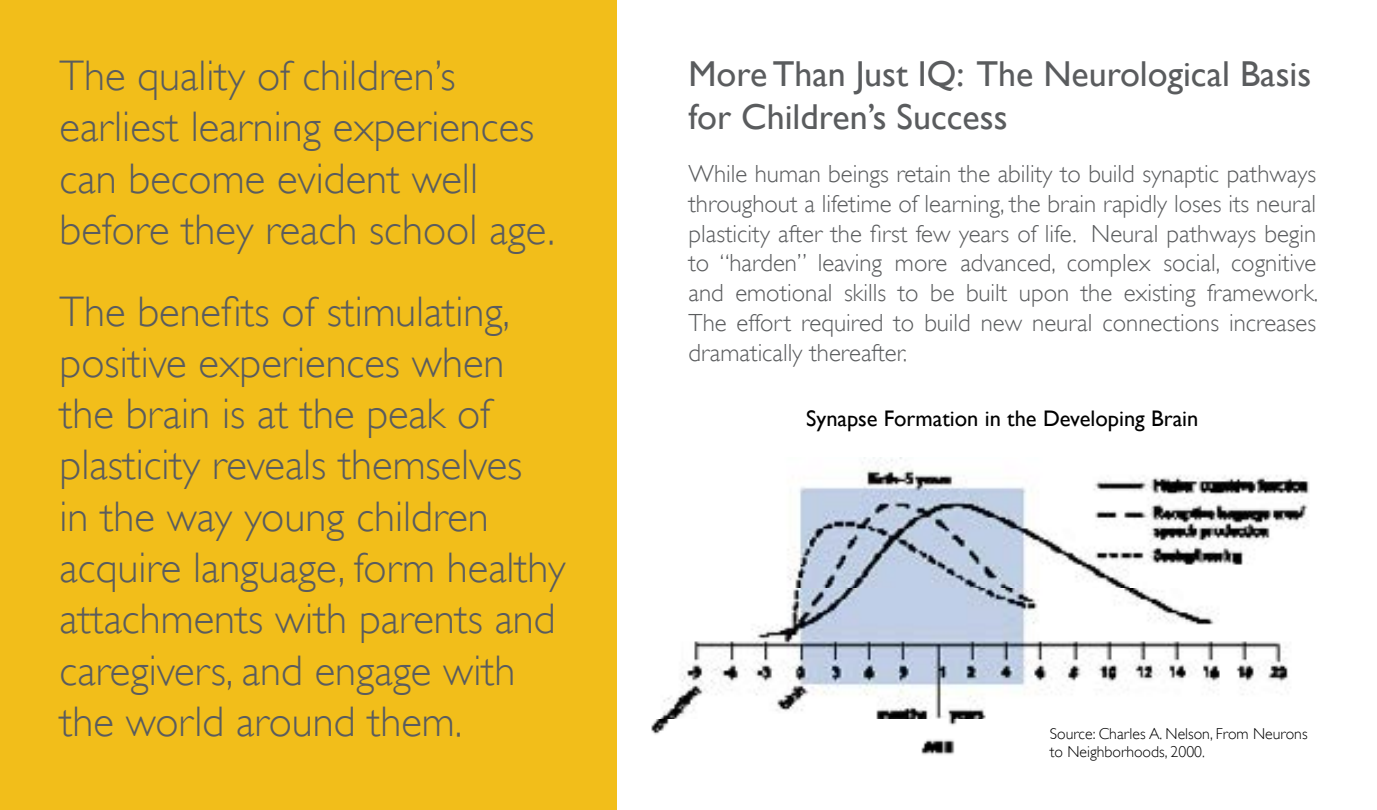
<style>
.page{position:relative;width:1377px;height:810px;background:#fff}
.page>*{position:absolute;margin:0;border:0;box-sizing:border-box;transform-origin:0 0}
.t1{font:300 42.75px/51.3px "Gill Sans";color:#5a5c5e}
.t2{font:36px/43.2px "Gill Sans";color:#5a5c5e}
.t3{font:300 24.75px/29.7px "Gill Sans";color:#5a5c5e;text-align:justify}
.t4{font:22.5px "Gill Sans";color:#000}
.t5{font:300 15.75px/18.9px "Gill Sans";color:#000}
</style>
<div class="page">
<div style="left:0;top:0;width:616px;height:810px;background:#f2be1a"></div>
<img style="left:651px;top:457px;width:659px;height:298px">
<h1 class="t1" style="left:60px;top:50px;width:497px">The quality of children’s earliest learning experiences can become evident well before they reach school age.</h1>
<p class="t1" style="left:60px;top:286px;width:508px">The benefits of stimulating, positive experiences when the brain is at the peak of plasticity reveals themselves<br>in the way young children acquire language, form healthy attachments with parents and caregivers, and engage with the world around them.</p>
<h2 class="t2" style="left:688px;top:52px;width:624px">More Than Just IQ: The Neurological Basis for Children’s Success</h2>
<p class="t3" style="left:688px;top:159px;width:631px">While human beings retain the ability to build synaptic pathways throughout a lifetime of learning, the brain rapidly loses its neural plasticity after the first few years of life. Neural pathways begin to “harden” leaving more advanced, complex social, cognitive and emotional skills to be built upon the existing framework.<br>The effort required to build new neural connections increases dramatically thereafter.</p>
<p class="t4" style="left:806px;top:405px;width:394px">Synapse Formation in the Developing Brain</p>
<p class="t5" style="left:1050px;top:724px;width:259px">Source: Charles A. Nelson, From Neurons to Neighborhoods, 2000.</p>
</div>
